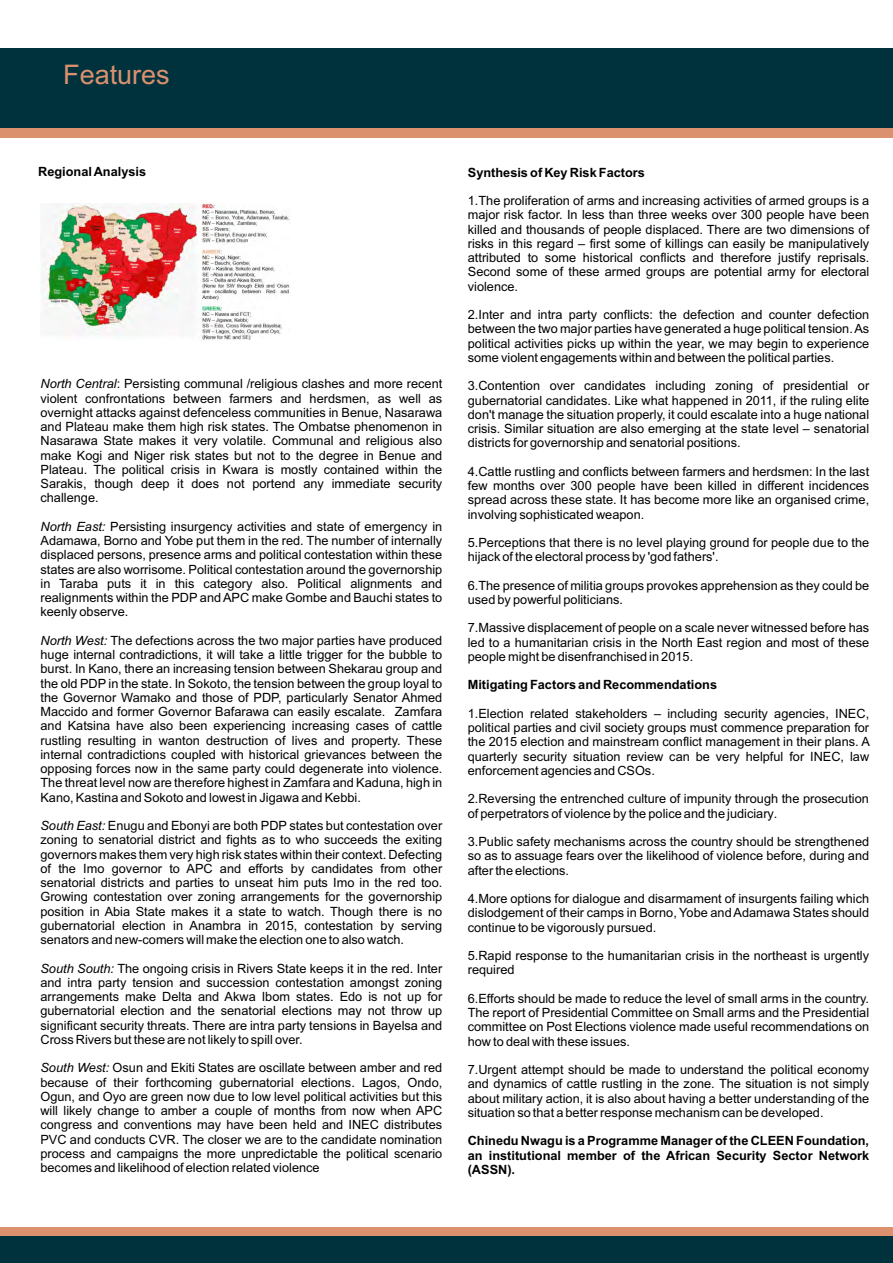
<style>
.page{position:relative;width:893px;height:1263px;background:#fff}
.page>*{position:absolute;margin:0;border:0;box-sizing:border-box;transform-origin:0 0}
.t1{font:27px "Arial";color:#db916e}
.t2{font:12.75px/14.2px "Arial";color:#000;text-align:justify}
.t3{font:700 12.75px/14.2px "Arial";color:#000;text-align:justify}
.s1{font-style:italic}
</style>
<div class="page">
<div style="left:0;top:48px;width:892px;height:81px;background:#00323e"></div>
<div style="left:0;top:128px;width:893px;height:9px;background:#db916e"></div>
<div style="left:0;top:1227px;width:893px;height:9px;background:#db916e"></div>
<div style="left:0;top:1236px;width:893px;height:27px;background:#00323e"></div>
<img style="left:41px;top:203px;width:249px;height:137px">
<h1 class="t1" style="left:63px;top:64px;width:108px">Features</h1>
<p class="t3" style="left:38px;top:165px;width:109px">Regional Analysis</p>
<p class="t2" style="left:41px;top:378px;width:403px"><span class="s1">North Central</span>: Persisting communal /religious clashes and more recent violent confrontations between farmers and herdsmen, as well as overnight attacks against defenceless communities in Benue, Nasarawa and Plateau make them high risk states. The Ombatse phenomenon in Nasarawa State makes it very volatile. Communal and religious also make Kogi and Niger risk states but not to the degree in Benue and Plateau. The political crisis in Kwara is mostly contained within the Sarakis, though deep it does not portend any immediate security challenge.</p>
<p class="t2" style="left:41px;top:520px;width:403px"><span class="s1">North East:</span> Persisting insurgency activities and state of emergency in Adamawa, Borno and Yobe put them in the red. The number of internally displaced persons, presence arms and political contestation within these states are also worrisome. Political contestation around the governorship in Taraba puts it in this category also. Political alignments and realignments within the PDP and APC make Gombe and Bauchi states to keenly observe.</p>
<p class="t2" style="left:40px;top:634px;width:403px"><span class="s1">North West:</span> The defections across the two major parties have produced huge internal contradictions, it will take a little trigger for the bubble to burst. In Kano, there an increasing tension between Shekarau group and the old PDP in the state. In Sokoto, the tension between the group loyal to the Governor Wamako and those of PDP, particularly Senator Ahmed Maccido and former Governor Bafarawa can easily escalate. Zamfara and Katsina have also been experiencing increasing cases of cattle rustling resulting in wanton destruction of lives and property. These internal contradictions coupled with historical grievances between the opposing forces now in the same party could degenerate into violence.<br>The threat level now are therefore highest in Zamfara and Kaduna, high in Kano, Kastina and Sokoto and lowest in Jigawa and Kebbi.</p>
<p class="t2" style="left:40px;top:820px;width:403px"><span class="s1">South East:</span> Enugu and Ebonyi are both PDP states but contestation over zoning to senatorial district and fights as to who succeeds the exiting governors makes them very high risk states within their context. Defecting of the Imo governor to APC and efforts by candidates from other senatorial districts and parties to unseat him puts Imo in the red too.<br>Growing contestation over zoning arrangements for the governorship position in Abia State makes it a state to watch. Though there is no gubernatorial election in Anambra in 2015, contestation by serving senators and new-comers will make the election one to also watch.</p>
<p class="t2" style="left:40px;top:962px;width:403px"><span class="s1">South South:</span> The ongoing crisis in Rivers State keeps it in the red. Inter and intra party tension and succession contestation amongst zoning arrangements make Delta and Akwa Ibom states. Edo is not up for gubernatorial election and the senatorial elections may not throw up significant security threats. There are intra party tensions in Bayelsa and Cross Rivers but these are not likely to spill over.</p>
<p class="t2" style="left:40px;top:1062px;width:403px"><span class="s1">South West:</span> Osun and Ekiti States are oscillate between amber and red because of their forthcoming gubernatorial elections. Lagos, Ondo, Ogun, and Oyo are green now due to low level political activities but this will likely change to amber a couple of months from now when APC congress and conventions may have been held and INEC distributes PVC and conducts CVR. The closer we are to the candidate nomination process and campaigns the more unpredictable the political scenario becomes and likelihood of election related violence</p>
<p class="t3" style="left:468px;top:166px;width:179px">Synthesis of Key Risk Factors</p>
<p class="t2" style="left:468px;top:195px;width:403px">1.The proliferation of arms and increasing activities of armed groups is a major risk factor. In less than three weeks over 300 people have been killed and thousands of people displaced. There are two dimensions of risks in this regard – first some of killings can easily be manipulatively attributed to some historical conflicts and therefore justify reprisals.<br>Second some of these armed groups are potential army for electoral violence.</p>
<p class="t2" style="left:468px;top:309px;width:403px">2.Inter and intra party conflicts: the defection and counter defection between the two major parties have generated a huge political tension. As political activities picks up within the year, we may begin to experience some violent engagements within and between the political parties.</p>
<p class="t2" style="left:468px;top:380px;width:403px">3.Contention over candidates including zoning of presidential or gubernatorial candidates. Like what happened in 2011, if the ruling elite don't manage the situation properly, it could escalate into a huge national crisis. Similar situation are also emerging at the state level – senatorial districts for governorship and senatorial positions.</p>
<p class="t2" style="left:468px;top:465px;width:403px">4.Cattle rustling and conflicts between farmers and herdsmen: In the last few months over 300 people have been killed in different incidences spread across these state. It has become more like an organised crime, involving sophisticated weapon.</p>
<p class="t2" style="left:468px;top:536px;width:403px">5.Perceptions that there is no level playing ground for people due to the hijack of the electoral process by 'god fathers'.</p>
<p class="t2" style="left:468px;top:579px;width:403px">6.The presence of militia groups provokes apprehension as they could be used by powerful politicians.</p>
<p class="t2" style="left:468px;top:622px;width:403px">7.Massive displacement of people on a scale never witnessed before has led to a humanitarian crisis in the North East region and most of these people might be disenfranchised in 2015.</p>
<p class="t3" style="left:468px;top:679px;width:251px">Mitigating Factors and Recommendations</p>
<p class="t2" style="left:468px;top:707px;width:404px">1.Election related stakeholders – including security agencies, INEC, political parties and civil society groups must commence preparation for the 2015 election and mainstream conflict management in their plans. A quarterly security situation review can be very helpful for INEC, law enforcement agencies and CSOs.</p>
<p class="t2" style="left:468px;top:793px;width:403px">2.Reversing the entrenched culture of impunity through the prosecution of perpetrators of violence by the police and the judiciary.</p>
<p class="t2" style="left:468px;top:836px;width:403px">3.Public safety mechanisms across the country should be strengthened so as to assuage fears over the likelihood of violence before, during and after the elections.</p>
<p class="t2" style="left:468px;top:893px;width:403px">4.More options for dialogue and disarmament of insurgents failing which dislodgement of their camps in Borno, Yobe and Adamawa States should continue to be vigorously pursued.</p>
<p class="t2" style="left:468px;top:950px;width:403px">5.Rapid response to the humanitarian crisis in the northeast is urgently required</p>
<p class="t2" style="left:468px;top:992px;width:403px">6.Efforts should be made to reduce the level of small arms in the country.<br>The report of Presidential Committee on Small arms and the Presidential committee on Post Elections violence made useful recommendations on how to deal with these issues.</p>
<p class="t2" style="left:468px;top:1064px;width:403px">7.Urgent attempt should be made to understand the political economy and dynamics of cattle rustling in the zone. The situation is not simply about military action, it is also about having a better understanding of the situation so that a better response mechanism can be developed.</p>
<p class="t3" style="left:468px;top:1135px;width:403px">Chinedu Nwagu is a Programme Manager of the CLEEN Foundation, an institutional member of the African Security Sector Network (ASSN).</p>
</div>
